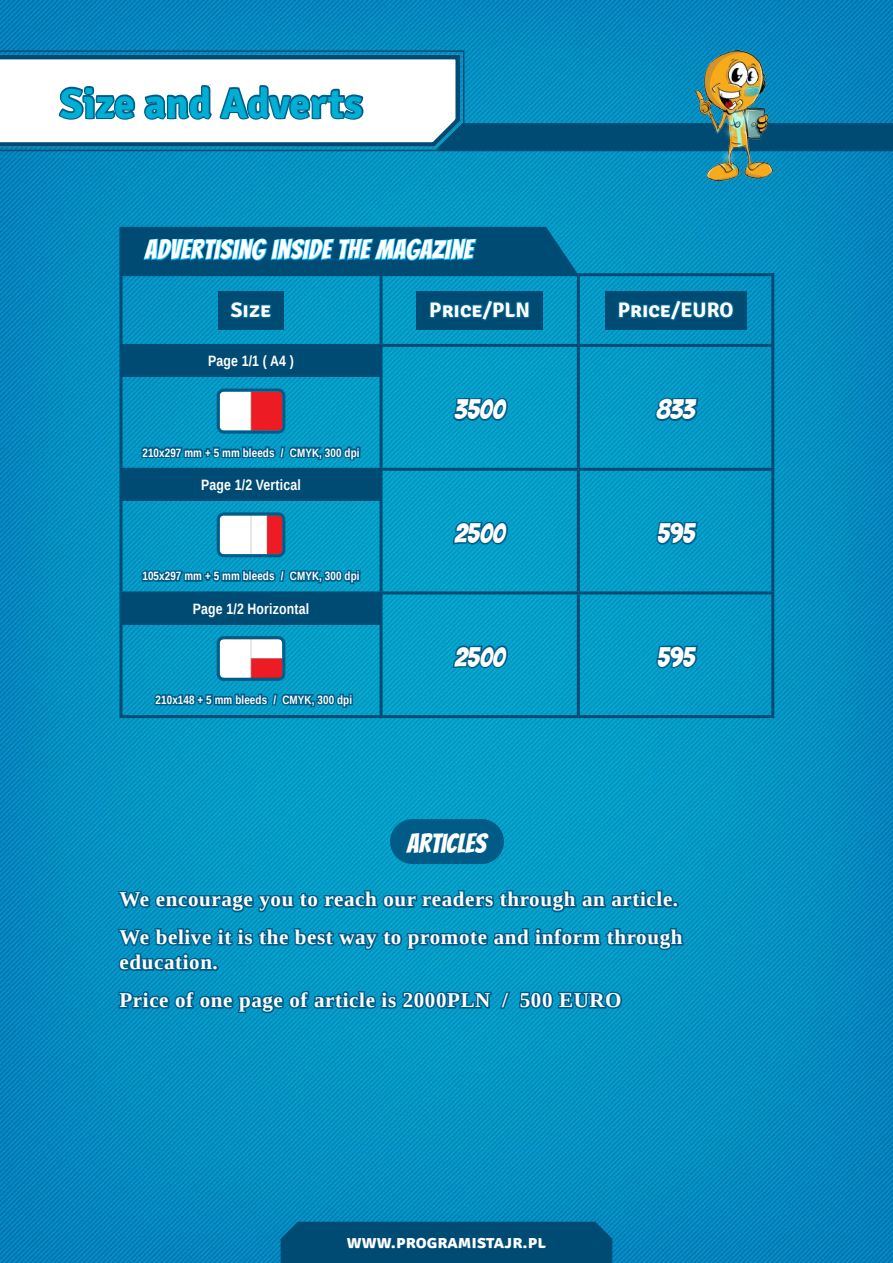
<style>
.page{position:relative;width:893px;height:1263px;background:#fff}
.page>*{position:absolute;margin:0;border:0;box-sizing:border-box;transform-origin:0 0}
.Title_body{font:700 42px "Signika";letter-spacing:-.005em;color:#00afd3}
.Title_Tabela_Upper{font:27px "Bangers";letter-spacing:.025em;color:#fff}
.Body_Tabela_Ceny{font:27px "Bangers";color:#fff}
.Title_Tabela_Upper-2{font:27px "Bangers";color:#fff}
.Body_sA{font:700 21px/25.2px "Liberation Serif";letter-spacing:.03em;color:#fff}
.Title_Header{font:700 21px "Signika";color:#fff}
.t1{font:700 18px "Signika";color:#fff}
.Body_Tabela_Tytul_Wi{font:700 15px "Liberation Sans Narrow";letter-spacing:.01em;color:#fff}
.Body_Tabela_Opis_wie{font:700 12px "Liberation Sans Narrow";letter-spacing:.01em;color:#fff}
</style>
<div class="page">
<img style="left:0;top:0;width:893px;height:1263px">
<div style="left:281px;top:1222px;width:331px;height:41px;background:#004b74"></div>
<hr style="left:380px;top:276px;width:3px;height:68px;background:#004b74">
<hr style="left:577px;top:276px;width:3px;height:68px;background:#004b74">
<hr style="left:380px;top:347px;width:3px;height:121px;background:#004b74">
<hr style="left:577px;top:347px;width:3px;height:121px;background:#004b74">
<hr style="left:119px;top:468px;width:262px;height:3px;background:#004b74">
<hr style="left:381px;top:468px;width:197px;height:3px;background:#004b74">
<hr style="left:380px;top:471px;width:3px;height:120px;background:#004b74">
<hr style="left:578px;top:468px;width:196px;height:3px;background:#004b74">
<hr style="left:577px;top:471px;width:3px;height:120px;background:#004b74">
<hr style="left:119px;top:591px;width:262px;height:3px;background:#004b74">
<hr style="left:381px;top:591px;width:197px;height:3px;background:#004b74">
<hr style="left:380px;top:594px;width:3px;height:121px;background:#004b74">
<hr style="left:578px;top:591px;width:196px;height:3px;background:#004b74">
<hr style="left:577px;top:594px;width:3px;height:121px;background:#004b74">
<hr style="left:119px;top:347px;width:3px;height:121px;background:#004b74">
<hr style="left:771px;top:347px;width:3px;height:121px;background:#004b74">
<hr style="left:119px;top:471px;width:3px;height:120px;background:#004b74">
<hr style="left:771px;top:471px;width:3px;height:120px;background:#004b74">
<hr style="left:119px;top:594px;width:3px;height:121px;background:#004b74">
<hr style="left:771px;top:594px;width:3px;height:121px;background:#004b74">
<hr style="left:119px;top:715px;width:262px;height:3px;background:#004b74">
<hr style="left:381px;top:715px;width:197px;height:3px;background:#004b74">
<hr style="left:578px;top:715px;width:196px;height:3px;background:#004b74">
<hr style="left:119px;top:273px;width:262px;height:3px;background:#004b74">
<hr style="left:119px;top:276px;width:3px;height:68px;background:#004b74">
<hr style="left:381px;top:273px;width:197px;height:3px;background:#004b74">
<hr style="left:578px;top:273px;width:196px;height:3px;background:#004b74">
<hr style="left:771px;top:276px;width:3px;height:68px;background:#004b74">
<hr style="left:119px;top:344px;width:262px;height:3px;background:#004b74">
<hr style="left:381px;top:344px;width:197px;height:3px;background:#004b74">
<hr style="left:578px;top:344px;width:196px;height:3px;background:#004b74">
<div style="left:218px;top:292px;width:66px;height:38px;background:#004b74"></div>
<svg style="left:230px;top:301px;width:42px;height:18px"></svg>
<div style="left:417px;top:292px;width:126px;height:38px;background:#004b74"></div>
<svg style="left:428px;top:289px;width:103px;height:32px"></svg>
<div style="left:605px;top:292px;width:141px;height:38px;background:#004b74"></div>
<svg style="left:618px;top:299px;width:116px;height:22px"></svg>
<div style="left:121px;top:345px;width:260px;height:31px;background:#004b74"></div>
<img style="left:221px;top:392px;width:60px;height:31px">
<div style="left:217px;top:388px;width:68px;height:46px;border:3px solid #005c87;border-radius:6px"></div>
<svg style="left:139px;top:423px;width:221px;height:45px;background:#0e8bb4"></svg>
<svg style="left:452px;top:395px;width:58px;height:28px;background:#0179a3"></svg>
<svg style="left:653px;top:395px;width:47px;height:28px"></svg>
<div style="left:121px;top:469px;width:260px;height:31px;background:#004b74"></div>
<img style="left:221px;top:516px;width:60px;height:31px">
<div style="left:217px;top:512px;width:68px;height:45px;border:3px solid #005c87;border-radius:6px"></div>
<svg style="left:140px;top:547px;width:220px;height:45px;background:#0d8eb6"></svg>
<div style="left:356px;top:572px;width:4px;height:10px;border:3px solid #005c87"></div>
<svg style="left:447px;top:519px;width:63px;height:28px;background:#027da7"></svg>
<svg style="left:655px;top:519px;width:44px;height:28px"></svg>
<div style="left:121px;top:593px;width:260px;height:31px;background:#004b74"></div>
<img style="left:221px;top:640px;width:60px;height:30px">
<div style="left:217px;top:636px;width:68px;height:45px;border:3px solid #005c87;border-radius:6px"></div>
<svg style="left:152px;top:670px;width:201px;height:62px;background:#0c8cb5"></svg>
<svg style="left:447px;top:643px;width:63px;height:28px;background:#027da7"></svg>
<svg style="left:655px;top:643px;width:44px;height:28px"></svg>
<svg style="left:119px;top:166px;width:459px;height:108px;background:#027ba9"></svg>
<svg style="left:402px;top:677px;width:89px;height:187px;background:#038eb6"></svg>
<svg style="left:117px;top:887px;width:564px;height:28px;background:#0281ac"></svg>
<svg style="left:117px;top:925px;width:568px;height:49px;background:#0387b3"></svg>
<svg style="left:117px;top:987px;width:507px;height:28px;background:#027eab"></svg>
<svg style="left:0;top:50px;width:466px;height:102px;background:#016e9d"></svg>
<svg style="left:0;top:53px;width:893px;height:98px"></svg>
<img style="left:695px;top:50px;width:78px;height:131px">
<p class="Title_body" style="left:60px;top:78px;width:305px">Size and Adverts</p>
<p class="Title_Tabela_Upper" style="left:145px;top:234px;width:329px">ADVERTISING INSIDE THE MAGAZINE</p>
<p class="Title_Header" style="left:231px;top:297px;width:42px">Size</p>
<p class="Title_Header" style="left:429px;top:297px;width:102px">Price/PLN</p>
<p class="Title_Header" style="left:618px;top:297px;width:117px">Price/EURO</p>
<p class="Body_Tabela_Tytul_Wi" style="left:208px;top:351px;width:87px">Page 1/1 ( A4 )</p>
<p class="Body_Tabela_Opis_wie" style="left:142px;top:444px;width:219px">210x297 mm + 5 mm bleeds / CMYK, 300 dpi</p>
<p class="Body_Tabela_Tytul_Wi" style="left:201px;top:474px;width:101px">Page 1/2 Vertical</p>
<p class="Body_Tabela_Opis_wie" style="left:142px;top:568px;width:219px">105x297 mm + 5 mm bleeds / CMYK, 300 dpi</p>
<p class="Body_Tabela_Tytul_Wi" style="left:193px;top:598px;width:118px">Page 1/2 Horizontal</p>
<p class="Body_Tabela_Opis_wie" style="left:156px;top:691px;width:198px">210x148 + 5 mm bleeds / CMYK, 300 dpi</p>
<p class="Body_Tabela_Ceny" style="left:454px;top:394px;width:52px">3500</p>
<p class="Body_Tabela_Ceny" style="left:656px;top:394px;width:40px">833</p>
<p class="Body_Tabela_Ceny" style="left:454px;top:518px;width:52px">2500</p>
<p class="Body_Tabela_Ceny" style="left:657px;top:518px;width:39px">595</p>
<p class="Body_Tabela_Ceny" style="left:454px;top:642px;width:52px">2500</p>
<p class="Body_Tabela_Ceny" style="left:657px;top:642px;width:39px">595</p>
<h1 class="Title_Tabela_Upper-2" style="left:407px;top:827px;width:81px">ARTICLES</h1>
<p class="Body_sA" style="left:119px;top:886px;width:560px">We encourage you to reach our readers through an article.</p>
<p class="Body_sA" style="left:119px;top:924px;width:565px">We belive it is the best way to promote and inform through education.</p>
<p class="Body_sA" style="left:119px;top:987px;width:504px">Price of one page of article is 2000PLN / 500 EURO</p>
<p class="t1" style="left:347px;top:1231px;width:201px">www.programistajr.pl</p>
</div>
